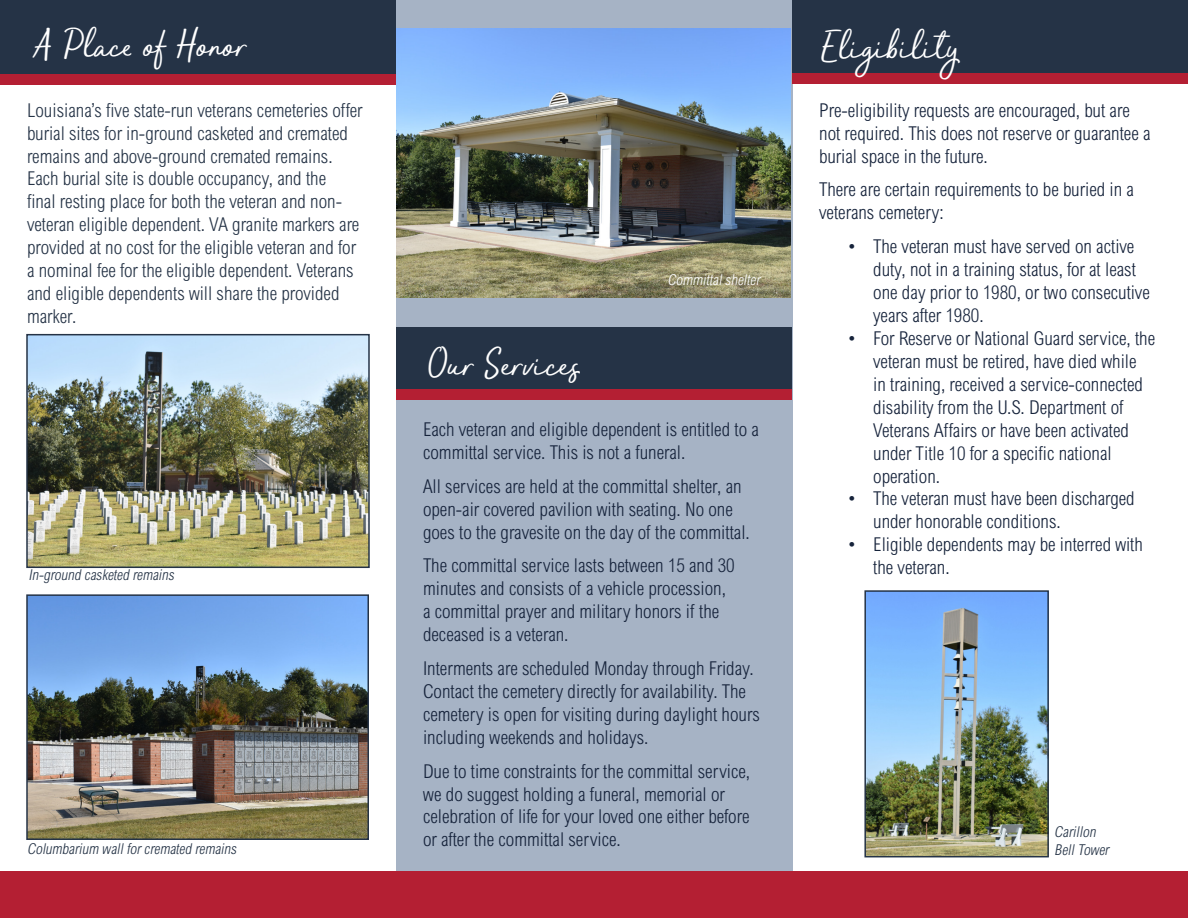
<style>
.page{position:relative;width:1188px;height:918px;background:#fff}
.page>*{position:absolute;margin:0;border:0;box-sizing:border-box;transform-origin:0 0}
.t1{font:42px "Morning Dew";color:#fff}
.t2{font:300 condensed 19.2px/23px "Arial MT Std";color:#16233b}
.t3{font:300 condensed 19.2px/23px "Arial MT Std";color:#253346}
.t4{font:italic 300 condensed 15px "Arial MT Std";color:#253346}
.t5{font:italic 300 condensed 15px "Arial MT Std";color:#fff}
</style>
<div class="page">
<div style="left:396px;top:0;width:396px;height:871px;background:#a6b3c5"></div>
<img style="left:396px;top:29px;width:395px;height:268px">
<div style="left:0;top:871px;width:1188px;height:47px;background:#b41f33"></div>
<div style="left:396px;top:328px;width:396px;height:61px;background:#253346"></div>
<div style="left:396px;top:389px;width:396px;height:11px;background:#b41f33"></div>
<img style="left:29px;top:337px;width:338px;height:228px">
<div style="left:26px;top:334px;width:344px;height:234px;border:2px solid #253346"></div>
<img style="left:29px;top:597px;width:337px;height:240px">
<div style="left:26px;top:594px;width:343px;height:246px;border:2px solid #253346"></div>
<img style="left:867px;top:593px;width:179px;height:261px">
<div style="left:864px;top:590px;width:185px;height:267px;border:2px solid #253346"></div>
<div style="left:0;top:74px;width:396px;height:10px;background:#b41f33"></div>
<div style="left:0;top:0;width:396px;height:74px;background:#253346"></div>
<div style="left:792px;top:0;width:396px;height:73px;background:#253346"></div>
<div style="left:792px;top:73px;width:396px;height:10px;background:#b41f33"></div>
<p class="t1" style="left:35px;top:17px;width:214px">A Place of Honor</p>
<p class="t1" style="left:822px;top:19px;width:138px">Eligibility</p>
<p class="t3" style="left:27px;top:98px;width:337px">Louisiana’s five state-run veterans cemeteries offer burial sites for in-ground casketed and cremated remains and above-ground cremated remains.<br>Each burial site is double occupancy, and the<br>final resting place for both the veteran and non&shy;veteran eligible dependent. VA granite markers are provided at no cost for the eligible veteran and for a nominal fee for the eligible dependent. Veterans and eligible dependents will share the provided marker.</p>
<p class="t4" style="left:28px;top:566px;width:150px">In-ground casketed remains</p>
<p class="t4" style="left:27px;top:840px;width:214px">Columbarium wallforcremated remains</p>
<p class="t1" style="left:429px;top:336px;width:152px">Our Services</p>
<p class="t5" style="left:668px;top:271px;width:97px">Committalshelter</p>
<p class="t2" style="left:423px;top:418px;width:337px">Each veteran and eligible dependent is entitled to a committal service. This is not a funeral.</p>
<p class="t2" style="left:423px;top:474px;width:328px">All services are held at the committal shelter, an open-air covered pavilion with seating. No one goes to the gravesite on the day of the committal.</p>
<p class="t2" style="left:423px;top:554px;width:313px">The committal service lasts between 15 and 30 minutes and consists of a vehicle procession, a committal prayer and military honors if the deceased is a veteran.</p>
<p class="t2" style="left:423px;top:657px;width:338px">Interments are scheduled Monday through Friday.<br>Contact the cemetery directly for availability. The cemetery is open for visiting during daylight hours including weekends and holidays.</p>
<p class="t2" style="left:423px;top:759px;width:329px">Due to time constraints for the committal service, we do suggest holding a funeral, memorial or celebration of life for your loved one either before or after the committal service.</p>
<p class="t2" style="left:819px;top:98px;width:333px">Pre-eligibility requests are encouraged, but are not required. This does not reserve or guarantee a burial space in the future.</p>
<p class="t2" style="left:819px;top:178px;width:316px">There are certain requirements to be buried in a veterans cemetery:</p>
<p class="t2" style="left:873px;top:235px;width:278px;text-indent:-27px">• The veteran must have served on active duty, not in a training status, for at least one day prior to 1980, or two consecutive years after 1980.</p>
<p class="t2" style="left:873px;top:327px;width:284px;text-indent:-27px">• For Reserve or National Guard service, the veteran must be retired, have died while<br>in training, received a service-connected disability from the U.S. Department of Veterans Affairs or have been activated under Title 10 for a specific national operation.</p>
<p class="t2" style="left:873px;top:487px;width:263px;text-indent:-27px">• The veteran must have been discharged under honorable conditions.</p>
<p class="t2" style="left:873px;top:533px;width:271px;text-indent:-27px">• Eligible dependents may be interred with the veteran.</p>
<p class="t4" style="left:1054px;top:823px;width:46px">Carillon</p>
<p class="t4" style="left:1054px;top:841px;width:59px">BellTower</p>
</div>
